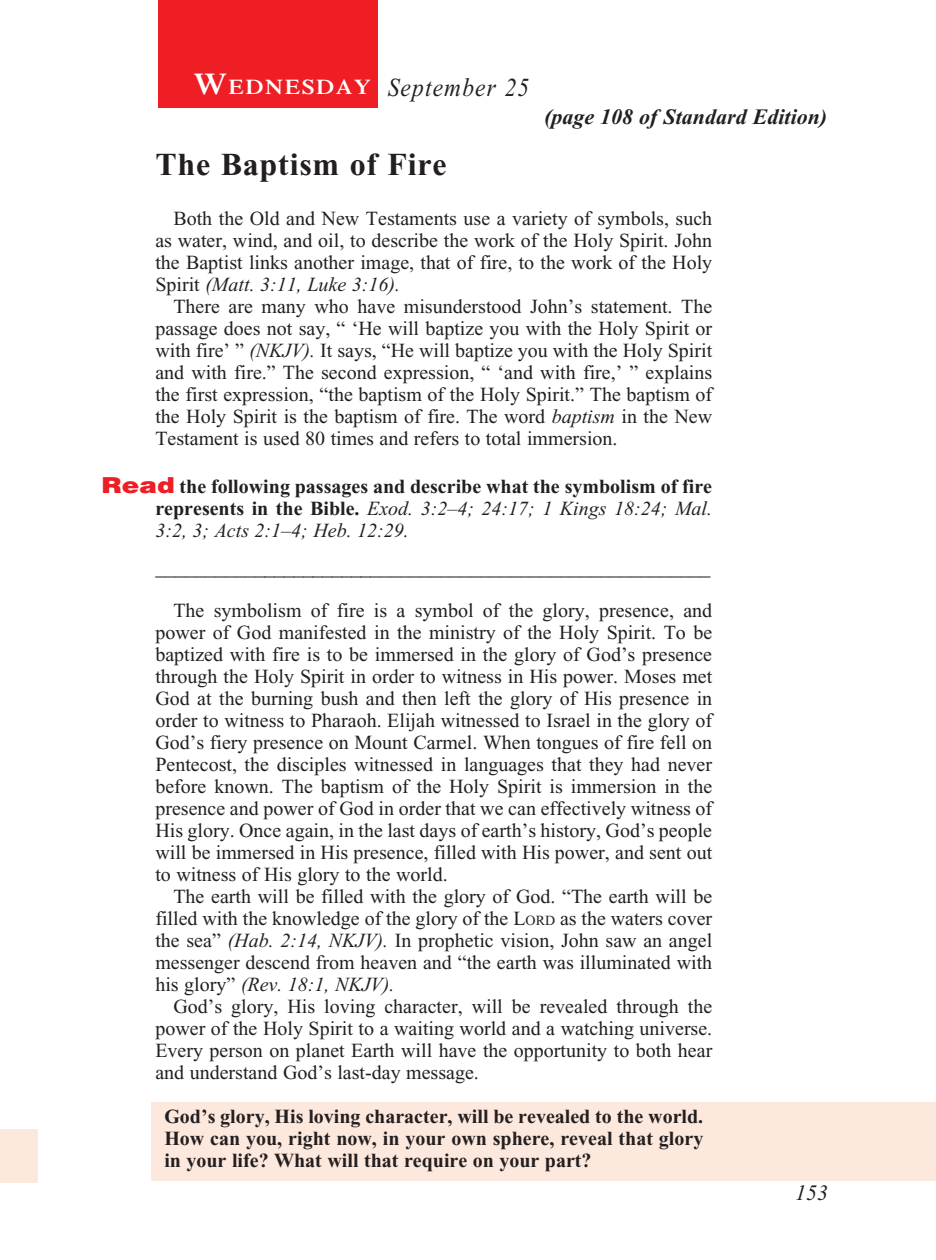
<style>
.page{position:relative;width:936px;height:1260px;background:#fff}
.page>*{position:absolute;margin:0;border:0;box-sizing:border-box;transform-origin:0 0}
._01-Daily_head{font:700 32px "Times New Roman";letter-spacing:.025em;color:#231f20}
._00-Month-Day{font:italic 26px "Times New Roman";letter-spacing:.05em;color:#231f20;scale:.9 1}
.t1{font:italic 700 22px "Times New Roman";color:#231f20}
.t2{font:italic 22px "Times New Roman";color:#231f20}
.t3{font:600 21px "Times";letter-spacing:.07em;color:#fff;scale:1.1 1}
._4-Body_Copy{font:20px/22px "Times New Roman";color:#231f20;text-align:justify}
.x-screened_box-text{font:700 20px/22px "Times New Roman";color:#231f20;text-align:justify}
._6-question{font:700 20px/22px "Times New Roman";color:#231f20;text-align:justify}
.s1{font-size:30px}
.s2{font-style:italic}
.s3{font-family:"Helvetica";font-weight:900;font-size:22px;color:#ee1e24}
.s4{font-weight:400;font-style:italic}
.s5{font-style:inherit}
.s6{font-size:14px}
</style>
<div class="page">
<div style="left:0;top:1130px;width:38px;height:53px;background:#fde8dd"></div>
<div style="left:151px;top:1102px;width:785px;height:79px;background:#fde8dd"></div>
<div style="left:158px;top:0;width:220px;height:107px;background:#ee1e24"></div>
<p class="t3" style="left:194px;top:75px;width:162px"><span class="s1">W</span>EDNESDAY</p>
<p class="_00-Month-Day" style="left:388px;top:73px;width:159px">September 25</p>
<p class="t1" style="left:544px;top:105px;width:285px">(page 108 of Standard Edition)</p>
<p class="_01-Daily_head" style="left:155px;top:146px;width:293px">The Baptism of Fire</p>
<p class="_4-Body_Copy" style="left:155px;top:207px;width:558px;text-indent:18px">Both the Old and New Testaments use a variety of symbols, such as water, wind, and oil, to describe the work of the Holy Spirit. John the Baptist links another image, that of fire, to the work of the Holy Spirit <span class="s2">(Matt. 3:11, Luke 3:16).</span></p>
<p class="_4-Body_Copy" style="left:155px;top:295px;width:558px;text-indent:18px">There are many who have misunderstood John’s statement. The passage does not say, “ ‘He will baptize you with the Holy Spirit or with fire’ ” <span class="s2">(NKJV).</span> It says, “He will baptize you with the Holy Spirit and with fire.” The second expression, “ ‘and with fire,’ ” explains the first expression, “the baptism of the Holy Spirit.” The baptism of the Holy Spirit is the baptism of fire. The word <span class="s2">baptism</span> in the New Testament is used 80 times and refers to total immersion.</p>
<p class="_6-question" style="left:155px;top:475px;width:558px;text-indent:-54px"><span class="s3">Read</span> the following passages and describe what the symbolism of fire represents in the Bible. <span class="s4">Exod. 3:2–4; 24:17; 1 Kings 18:24; Mal.<br>3:2, 3; Acts 2:1–4; Heb. 12:29.</span></p>
<p class="_4-Body_Copy" style="left:155px;top:557px;width:557px">________________________________________________________</p>
<p class="_4-Body_Copy" style="left:155px;top:599px;width:558px;text-indent:18px">The symbolism of fire is a symbol of the glory, presence, and power of God manifested in the ministry of the Holy Spirit. To be baptized with fire is to be immersed in the glory of God’s presence through the Holy Spirit in order to witness in His power. Moses met God at the burning bush and then left the glory of His presence in order to witness to Pharaoh. Elijah witnessed to Israel in the glory of God’s fiery presence on Mount Carmel. When tongues of fire fell on Pentecost, the disciples witnessed in languages that they had never before known. The baptism of the Holy Spirit is immersion in the presence and power of God in order that we can effectively witness of His glory. Once again, in the last days of earth’s history, God’s people will be immersed in His presence, filled with His power, and sent out to witness of His glory to the world.</p>
<p class="_4-Body_Copy" style="left:155px;top:885px;width:558px;text-indent:18px">The earth will be filled with the glory of God. “The earth will be filled with the knowledge of the glory of the <span class="s5">L</span><span class="s6">ord</span> as the waters cover the sea” <span class="s2">(Hab. 2:14, NKJV).</span> In prophetic vision, John saw an angel messenger descend from heaven and “the earth was illuminated with his glory” <span class="s2">(Rev. 18:1, NKJV).</span></p>
<p class="_4-Body_Copy" style="left:155px;top:995px;width:558px;text-indent:18px">God’s glory, His loving character, will be revealed through the power of the Holy Spirit to a waiting world and a watching universe.<br>Every person on planet Earth will have the opportunity to both hear and understand God’s last-day message.</p>
<p class="x-screened_box-text" style="left:164px;top:1105px;width:540px">God’s glory, His loving character, will be revealed to the world.<br>How can you, right now, in your own sphere, reveal that glory in your life? What will that require on your part?</p>
<p class="t2" style="left:795px;top:1181px;width:34px">153</p>
</div>
